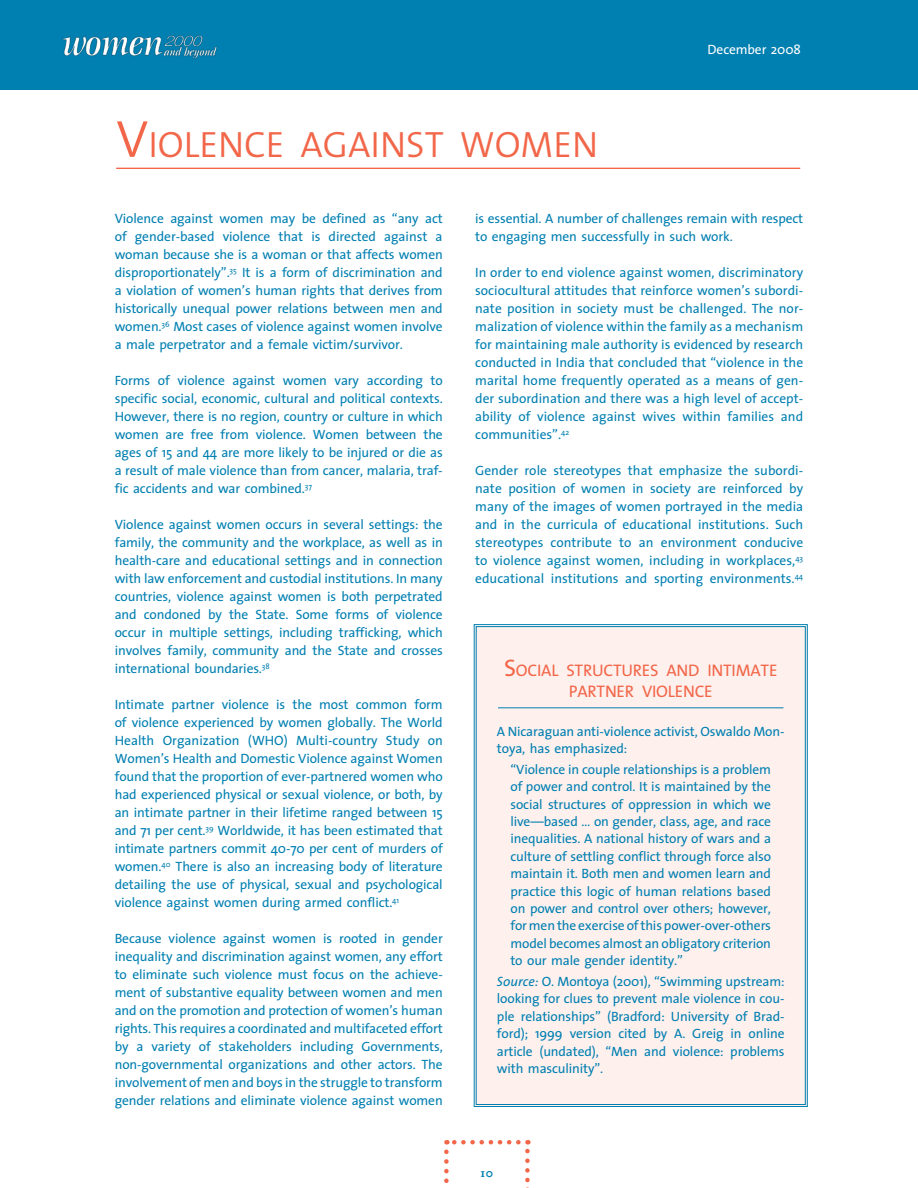
<style>
.page{position:relative;width:918px;height:1188px;background:#fff}
.page>*{position:absolute;margin:0;border:0;box-sizing:border-box;transform-origin:0 0}
.t1{font:36.75px "The Sans Semi Light Caps";color:#f26649}
.t2{font:16.8px/21px "The Sans Caps";letter-spacing:-.015em;color:#f26649;text-align:center}
.t3{font:13.5px/18px "The Sans";letter-spacing:-.01em;color:#007fb1;text-align:justify}
.t4{font:13.5px "The Sans";letter-spacing:-.01em;color:#fff}
.t5{font:700 13.5px "Mrs Eaves";color:#007fb1}
.s1{font-size:52.5px}
.s2{font-size:24px}
.s3{font-style:italic}
</style>
<div class="page">
<div style="left:0;top:0;width:918px;height:90px;background:#007fb1"></div>
<svg style="left:444px;top:1152px;width:5px;height:31px"></svg>
<svg style="left:525px;top:1140px;width:5px;height:48px"></svg>
<svg style="left:446px;top:1140px;width:72px;height:4px"></svg>
<img style="left:62px;top:35px;width:155px;height:23px">
<hr style="left:116px;top:168px;width:684px;height:1px;background:#f26649">
<div style="left:473px;top:624px;width:335px;height:483px;background:#fef0ed"></div>
<div style="left:476px;top:626px;width:330px;height:479px;border:1px solid #007fb1"></div>
<h1 class="t1" style="left:116px;top:114px;width:483px"><span class="s1">V</span>IOLENCE AGAINST WOMEN</h1>
<p class="t4" style="left:708px;top:39px;width:95px">December 2008</p>
<p class="t3" style="left:115px;top:209px;width:330px">Violence against women may be defined as “any act of gender-based violence that is directed against a woman because she is a woman or that affects women disproportionately”.<sup>35</sup> It is a form of discrimination and a violation of women’s human rights that derives from historically unequal power relations between men and women.<sup>36</sup> Most cases of violence against women involve a male perpetrator and a female victim/survivor.</p>
<p class="t3" style="left:115px;top:371px;width:330px">Forms of violence against women vary according to specific social, economic, cultural and political contexts.<br>However, there is no region, country or culture in which women are free from violence. Women between the ages of 15 and 44 are more likely to be injured or die as a result of male violence than from cancer, malaria, traf&shy;fic accidents and war combined.<sup>37</sup></p>
<p class="t3" style="left:115px;top:515px;width:330px">Violence against women occurs in several settings: the family, the community and the workplace, as well as in health-care and educational settings and in connection with law enforcement and custodial institutions. In many countries, violence against women is both perpetrated and condoned by the State. Some forms of violence occur in multiple settings, including trafficking, which involves family, community and the State and crosses international boundaries.<sup>38</sup></p>
<p class="t3" style="left:115px;top:695px;width:330px">Intimate partner violence is the most common form of violence experienced by women globally. The World Health Organization (WHO) Multi-country Study on Women’s Health and Domestic Violence against Women found that the proportion of ever-partnered women who had experienced physical or sexual violence, or both, by an intimate partner in their lifetime ranged between 15 and 71 per cent.<sup>39</sup> Worldwide, it has been estimated that intimate partners commit 40-70 per cent of murders of women.<sup>40</sup> There is also an increasing body of literature detailing the use of physical, sexual and psychological violence against women during armed conflict.<sup>41</sup></p>
<p class="t3" style="left:115px;top:929px;width:330px">Because violence against women is rooted in gender inequality and discrimination against women, any effort to eliminate such violence must focus on the achieve&shy;ment of substantive equality between women and men and on the promotion and protection of women’s human rights. This requires a coordinated and multifaceted effort by a variety of stakeholders including Governments, non-governmental organizations and other actors. The involvement of men and boys in the struggle to transform gender relations and eliminate violence against women</p>
<p class="t3" style="left:475px;top:209px;width:330px">is essential. A number of challenges remain with respect to engaging men successfully in such work.</p>
<p class="t3" style="left:475px;top:263px;width:330px">In order to end violence against women, discriminatory sociocultural attitudes that reinforce women’s subordi&shy;nate position in society must be challenged. The nor&shy;malization of violence within the family as a mechanism for maintaining male authority is evidenced by research conducted in India that concluded that “violence in the marital home frequently operated as a means of gen&shy;der subordination and there was a high level of accept&shy;ability of violence against wives within families and communities”.<sup>42</sup></p>
<p class="t3" style="left:475px;top:461px;width:330px">Gender role stereotypes that emphasize the subordi&shy;nate position of women in society are reinforced by many of the images of women portrayed in the media and in the curricula of educational institutions. Such stereotypes contribute to an environment conducive to violence against women, including in workplaces,<sup>43 </sup>educational institutions and sporting environments.<sup>44</sup></p>
<p class="t2" style="left:504px;top:659px;width:275px"><span class="s2">S</span>OCIAL STRUCTURES AND INTIMATE<br>PARTNER VIOLENCE</p>
<p class="t3" style="left:497px;top:722px;width:289px;line-height:17.4px">A Nicaraguan anti-violence activist, Oswaldo Mon&shy;toya, has emphasized:</p>
<p class="t3" style="left:510px;top:760px;width:262px;line-height:17.4px">“Violence in couple relationships is a problem of power and control. It is maintained by the social structures of oppression in which we live—based … on gender, class, age, and race inequalities. A national history of wars and a culture of settling conflict through force also maintain it. Both men and women learn and practice this logic of human relations based on power and control over others; however, for men the exercise of this power-over-others model becomes almost an obligatory criterion to our male gender identity.”</p>
<p class="t3" style="left:497px;top:972px;width:289px;line-height:17.4px"><span class="s3">Source:</span> O. Montoya (2001), “Swimming upstream: looking for clues to prevent male violence in cou&shy;ple relationships” (Bradford: University of Brad&shy;ford); 1999 version cited by A. Greig in online article (undated), “Men and violence: problems with masculinity”.</p>
<p class="t5" style="left:480px;top:1165px;width:15px">10</p>
</div>
